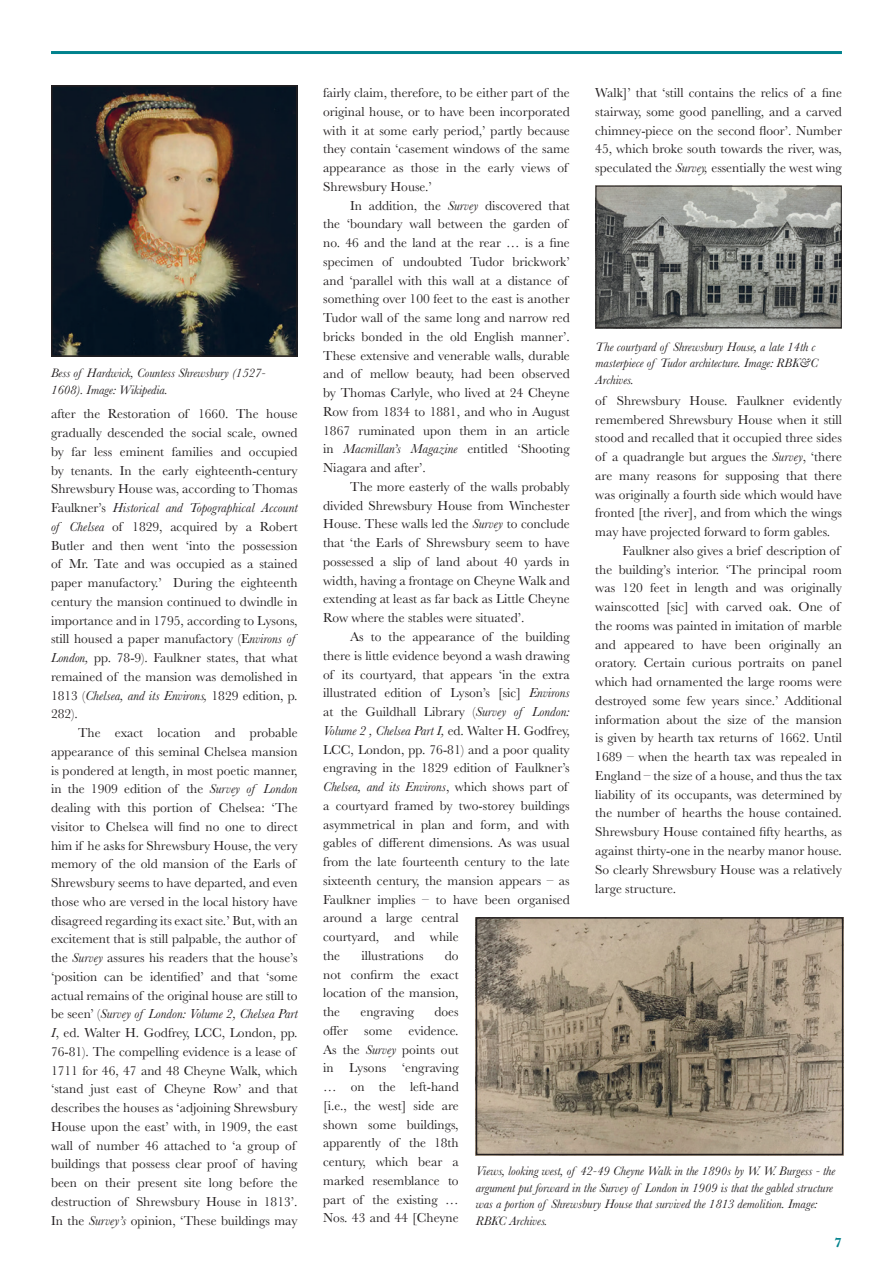
<style>
.page{position:relative;width:893px;height:1263px;background:#fff}
.page>*{position:absolute;margin:0;border:0;box-sizing:border-box;transform-origin:0 0}
.t1{font:13.5px/18.8px "Baskerville";color:#231f20}
.t2{font:700 13.5px "Baskerville";color:#00828d}
.t3{font:italic 12.75px/16.5px "Baskerville";color:#231f20}
.s1{font-style:italic}
</style>
<div class="page">
<hr style="left:51px;top:51px;width:791px;height:3px;background:#00828d">
<img style="left:54px;top:88px;width:241px;height:266px">
<div style="left:51px;top:85px;width:247px;height:272px;border:2px solid #231f20"></div>
<img style="left:479px;top:920px;width:361px;height:232px">
<div style="left:476px;top:917px;width:367px;height:238px;border:2px solid #231f20"></div>
<img style="left:597px;top:188px;width:243px;height:138px">
<div style="left:595px;top:186px;width:247px;height:142px;border:1px solid #231f20"></div>
<p class="t3" style="left:51px;top:365px;width:216px">Bess of Hardwick, Countess Shrewsbury (1527-<br>1608). Image: Wikipedia.</p>
<p class="t1" style="left:51px;top:405px;width:248px">after the Restoration of 1660. The house gradually descended the social scale, owned by far less eminent families and occupied by tenants. In the early eighteenth-century Shrewsbury House was, according to Thomas Faulkner’s <span class="s1">Historical and Topographical Account of Chelsea</span> of 1829, acquired by a Robert Butler and then went ‘into the possession of Mr. Tate and was occupied as a stained paper manufactory.’ During the eighteenth century the mansion continued to dwindle in importance and in 1795, according to Lysons, still housed a paper manufactory (E<span class="s1">nvirons of London,</span> pp. 78-9). Faulkner states, that what remained of the mansion was demolished in 1813 (<span class="s1">Chelsea, and its Environs,</span> 1829 edition, p.<br>282).</p>
<p class="t1" style="left:51px;top:724px;width:248px;text-indent:27px">The exact location and probable appearance of this seminal Chelsea mansion is pondered at length, in most poetic manner, in the 1909 edition of the <span class="s1">Survey of London </span>dealing with this portion of Chelsea: ‘The visitor to Chelsea will find no one to direct him if he asks for Shrewsbury House, the very memory of the old mansion of the Earls of Shrewsbury seems to have departed, and even those who are versed in the local history have disagreed regarding its exact site.’ But, with an excitement that is still palpable, the author of the <span class="s1">Survey</span> assures his readers that the house’s ‘position can be identified’ and that ‘some actual remains of the original house are still to be seen’ (<span class="s1">Survey of London: Volume 2, Chelsea Part I</span>, ed. Walter H. Godfrey, LCC, London, pp.<br>76-81). The compelling evidence is a lease of 1711 for 46, 47 and 48 Cheyne Walk, which ‘stand just east of Cheyne Row’ and that describes the houses as ‘adjoining Shrewsbury House upon the east’ with, in 1909, the east wall of number 46 attached to ‘a group of buildings that possess clear proof of having been on their present site long before the destruction of Shrewsbury House in 1813’.<br>In the <span class="s1">Survey’s</span> opinion, ‘These buildings may</p>
<p class="t1" style="left:595px;top:84px;width:248px;text-align:justify">Walk]’ that ‘still contains the relics of a fine stairway, some good panelling, and a carved chimney-piece on the second floor’. Number 45, which broke south towards the river, was, speculated the <span class="s1">Survey,</span> essentially the west wing</p>
<p class="t1" style="left:323px;top:84px;width:248px">fairly claim, therefore, to be either part of the original house, or to have been incorporated with it at some early period,’ partly because they contain ‘casement windows of the same appearance as those in the early views of Shrewsbury House.’</p>
<p class="t1" style="left:323px;top:196px;width:248px;text-indent:27px">In addition, the <span class="s1">Survey</span> discovered that the ‘boundary wall between the garden of no. 46 and the land at the rear … is a fine specimen of undoubted Tudor brickwork’ and ‘parallel with this wall at a distance of something over 100 feet to the east is another Tudor wall of the same long and narrow red bricks bonded in the old English manner’.<br>These extensive and venerable walls, durable and of mellow beauty, had been observed by Thomas Carlyle, who lived at 24 Cheyne Row from 1834 to 1881, and who in August 1867 ruminated upon them in an article in <span class="s1">Macmillan’s Magazine</span> entitled ‘Shooting Niagara and after’.</p>
<p class="t1" style="left:323px;top:477px;width:248px;text-align:justify;text-indent:27px">The more easterly of the walls probably divided Shrewsbury House from Winchester House. These walls led the <span class="s1">Survey</span> to conclude that ‘the Earls of Shrewsbury seem to have possessed a slip of land about 40 yards in width, having a frontage on Cheyne Walk and extending at least as far back as Little Cheyne Row where the stables were situated’.</p>
<p class="t1" style="left:323px;top:627px;width:248px;text-indent:27px">As to the appearance of the building there is little evidence beyond a wash drawing of its courtyard, that appears ‘in the extra illustrated edition of Lyson’s [sic] <span class="s1">Environs </span>at the Guildhall Library (<span class="s1">Survey of London:<br>Volume 2 , Chelsea Part I,</span> ed. Walter H. Godfrey, LCC, London, pp. 76-81) and a poor quality engraving in the 1829 edition of Faulkner’s <span class="s1">Chelsea, and its Environs</span>, which shows part of a courtyard framed by two-storey buildings asymmetrical in plan and form, and with gables of different dimensions. As was usual from the late fourteenth century to the late sixteenth century, the mansion appears – as Faulkner implies – to have been organised around a large central<br>courtyard, and while<br>the</p>
<p class="t3" style="left:595px;top:338px;width:224px">The courtyard of Shrewsbury House, a late 14th c masterpiece of Tudor architecture. Image: RBK&amp;C<br>Archives.</p>
<p class="t1" style="left:595px;top:391px;width:248px;text-align:justify">of Shrewsbury House. Faulkner evidently remembered Shrewsbury House when it still stood and recalled that it occupied three sides of a quadrangle but argues the <span class="s1">Survey</span>, ‘there are many reasons for supposing that there was originally a fourth side which would have fronted [the river], and from which the wings may have projected forward to form gables.</p>
<p class="t1" style="left:595px;top:541px;width:248px;text-indent:27px">Faulkner also gives a brief description of the building’s interior. ‘The principal room was 120 feet in length and was originally wainscotted [sic] with carved oak. One of the rooms was painted in imitation of marble and appeared to have been originally an oratory. Certain curious portraits on panel which had ornamented the large rooms were destroyed some few years since.’ Additional information about the size of the mansion is given by hearth tax returns of 1662. Until 1689 – when the hearth tax was repealed in England – the size of a house, and thus the tax liability of its occupants, was determined by the number of hearths the house contained.<br>Shrewsbury House contained fifty hearths, as against thirty-one in the nearby manor house.<br>So clearly Shrewsbury House was a relatively large structure.</p>
<p class="t1" style="left:323px;top:946px;width:137px;text-align:justify;text-indent:122px">do not confirm the exact location of the mansion, the</p>
<p class="t1" style="left:361px;top:946px;width:64px">illustrations</p>
<p class="t1" style="left:323px;top:1002px;width:137px;text-align:justify;text-indent:111px">does offer some evidence.<br>As the <span class="s1">Survey</span> points out in Lysons ‘engraving … on the left-hand [i.e., the west] side are shown some buildings, apparently of the 18th century, which bear a marked resemblance to part of the existing … Nos. 43 and 44 [Cheyne</p>
<p class="t1" style="left:361px;top:1002px;width:55px">engraving</p>
<p class="t3" style="left:476px;top:1162px;width:361px">Views, looking west, of 42-49 Cheyne Walk in the 1890s by W. W. Burgess - the argument put forward in the Survey of London in 1909 is that the gabled structure was a portion of Shrewsbury House that survived the 1813 demolition. Image:<br>RBKC Archives.</p>
<p class="t2" style="left:835px;top:1233px;width:9px">7</p>
</div>
